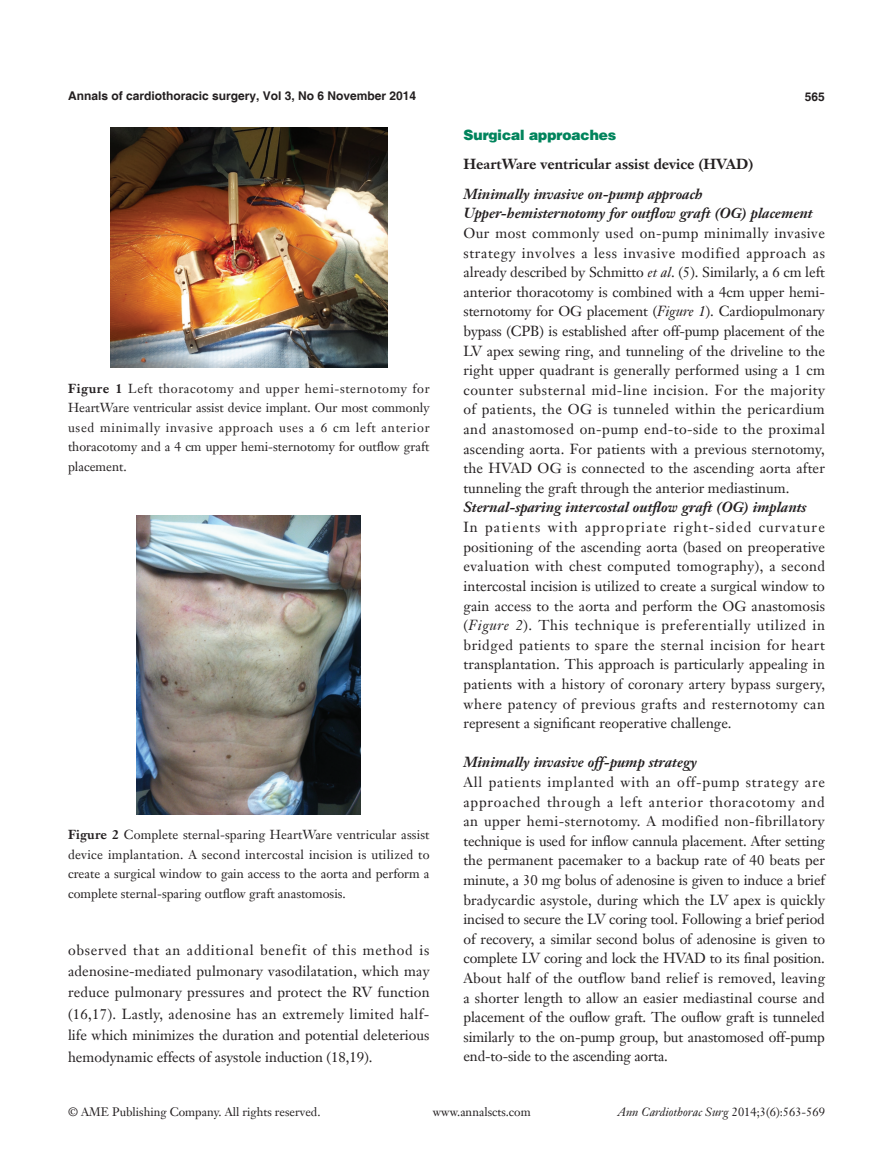
<style>
.page{position:relative;width:893px;height:1170px;background:#fff}
.page>*{position:absolute;margin:0;border:0;box-sizing:border-box;transform-origin:0 0}
.t1{font:14.25px/19.6px "Janson Text LT";color:#231f20;text-align:justify}
.t2{font:italic 700 14.25px/19.6px "Janson Text LT";color:#231f20}
.t3{font:700 14.25px "Janson Text LT";color:#231f20}
.t4{font:900 14.25px "Helvetica";color:#00845c}
.t5{font:12.75px/19.5px "Janson Text LT";color:#231f20;text-align:justify}
.t6{font:12px "Janson Text LT";color:#231f20}
.t7{font:700 12px "Helvetica";color:#231f20}
.t8{font:italic 12px "Janson Text LT";color:#231f20}
.s1{font-weight:700}
.s2{font-style:italic}
.s3{font-style:normal}
</style>
<div class="page">
<img style="left:110px;top:128px;width:277px;height:240px">
<img style="left:137px;top:515px;width:224px;height:299px">
<p class="t7" style="left:68px;top:88px;width:350px">Annals of cardiothoracic surgery, Vol 3, No 6 November 2014</p>
<p class="t7" style="left:805px;top:89px;width:22px">565</p>
<p class="t5" style="left:68px;top:378px;width:363px"><span class="s1">Figure 1</span> Left thoracotomy and upper hemi-sternotomy for HeartWare ventricular assist device implant. Our most commonly used minimally invasive approach uses a 6 cm left anterior thoracotomy and a 4 cm upper hemi-sternotomy for outflow graft placement.</p>
<p class="t5" style="left:68px;top:825px;width:363px"><span class="s1">Figure 2</span> Complete sternal-sparing HeartWare ventricular assist device implantation. A second intercostal incision is utilized to create a surgical window to gain access to the aorta and perform a complete sternal-sparing outflow graft anastomosis.</p>
<p class="t1" style="left:68px;top:938px;width:363px;line-height:21.5px">observed that an additional benefit of this method is adenosine-mediated pulmonary vasodilatation, which may reduce pulmonary pressures and protect the RV function (16,17). Lastly, adenosine has an extremely limited half&shy;life which minimizes the duration and potential deleterious hemodynamic effects of asystole induction (18,19).</p>
<p class="t4" style="left:463px;top:126px;width:154px">Surgical approaches</p>
<p class="t3" style="left:463px;top:155px;width:291px">HeartWare ventricular assist device (HVAD)</p>
<p class="t2" style="left:463px;top:184px;width:351px">Minimally invasive on-pump approach<br>Upper-hemisternotomy for outflow graft (OG) placement</p>
<p class="t1" style="left:463px;top:223px;width:363px">Our most commonly used on-pump minimally invasive strategy involves a less invasive modified approach as already described by Schmitto <span class="s2">et al</span>. (5). Similarly, a 6 cm left anterior thoracotomy is combined with a 4cm upper hemi&shy;sternotomy for OG placement (<span class="s2">Figure 1</span>). Cardiopulmonary bypass (CPB) is established after off-pump placement of the LV apex sewing ring, and tunneling of the driveline to the right upper quadrant is generally performed using a 1 cm counter substernal mid-line incision. For the majority of patients, the OG is tunneled within the pericardium and anastomosed on-pump end-to-side to the proximal ascending aorta. For patients with a previous sternotomy, the HVAD OG is connected to the ascending aorta after tunneling the graft through the anterior mediastinum.</p>
<p class="t2" style="left:463px;top:497px;width:345px">Sternal-sparing intercostal outflow graft (OG) implants</p>
<p class="t1" style="left:463px;top:517px;width:363px">In patients with appropriate right-sided curvature positioning of the ascending aorta (based on preoperative evaluation with chest computed tomography), a second intercostal incision is utilized to create a surgical window to gain access to the aorta and perform the OG anastomosis (<span class="s2">Figure 2</span>). This technique is preferentially utilized in bridged patients to spare the sternal incision for heart transplantation. This approach is particularly appealing in patients with a history of coronary artery bypass surgery, where patency of previous grafts and resternotomy can represent a significant reoperative challenge.</p>
<p class="t2" style="left:463px;top:752px;width:235px">Minimally invasive off-pump strategy</p>
<p class="t1" style="left:463px;top:772px;width:363px">All patients implanted with an off-pump strategy are approached through a left anterior thoracotomy and an upper hemi-sternotomy. A modified non-fibrillatory technique is used for inflow cannula placement. After setting the permanent pacemaker to a backup rate of 40 beats per minute, a 30 mg bolus of adenosine is given to induce a brief bradycardic asystole, during which the LV apex is quickly incised to secure the LV coring tool. Following a brief period of recovery, a similar second bolus of adenosine is given to complete LV coring and lock the HVAD to its final position.<br>About half of the outflow band relief is removed, leaving a shorter length to allow an easier mediastinal course and placement of the ouflow graft. The ouflow graft is tunneled similarly to the on-pump group, but anastomosed off-pump end-to-side to the ascending aorta.</p>
<p class="t6" style="left:68px;top:1104px;width:254px">© AME Publishing Company. All rights reserved.</p>
<p class="t6" style="left:433px;top:1104px;width:99px">www.annalscts.com</p>
<p class="t8" style="left:618px;top:1104px;width:209px">Ann Cardiothorac Surg <span class="s3">2014;3(6):563-569</span></p>
</div>
